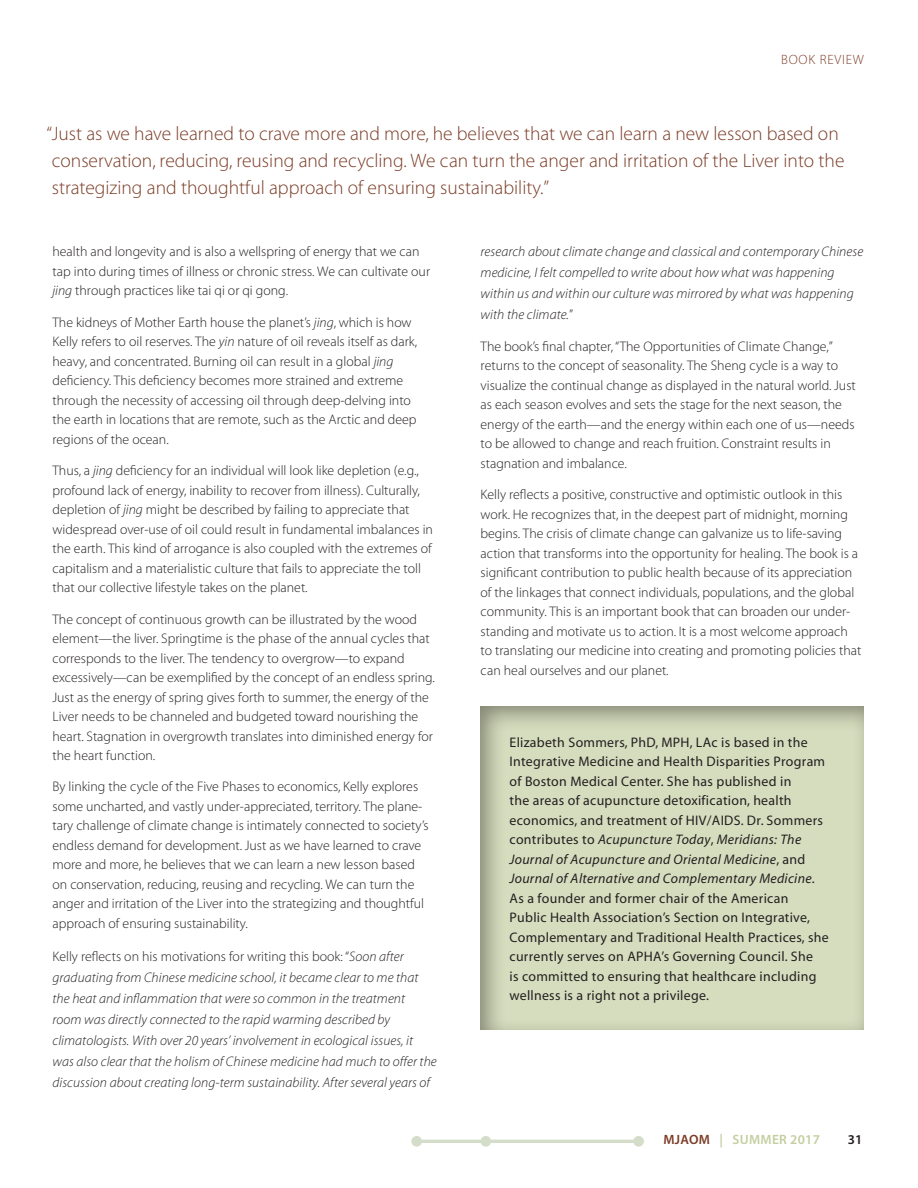
<style>
.page{position:relative;width:918px;height:1188px;background:#fff}
.page>*{position:absolute;margin:0;border:0;box-sizing:border-box;transform-origin:0 0}
.pull_quote_no_box{font:19.5px/27px "Myriad MM 215 600";color:#7b3c27}
.body_light{font:13.8px/19.5px "Myriad MM 215 600";color:#231f20}
.body_light-2{font:13.8px/21px "Myriad MM It 215 600";letter-spacing:.005em;color:#231f20}
.bio{font:13.8px/19.5px "Myriad MM 400 600";letter-spacing:.02em;color:#231f20}
.t1{font:13.5px "Myriad MM 565 600";letter-spacing:.02em;color:#c4cea1}
.title_continued{font:13.5px "Myriad MM 215 600";letter-spacing:.06em;color:#7b3c27}
.t2{font:13.5px "Myriad MM 565 600";color:#231f20}
.s1{font-family:"Myriad MM It 215 600"}
.s2{font-family:"Myriad MM 215 600"}
.s3{font-family:"Myriad MM It 400 600"}
.s4{color:#7b3c27}
</style>
<div class="page">
<svg style="left:411px;top:1136px;width:233px;height:11px"></svg>
<div style="left:481px;top:704px;width:385px;height:327px;background:#231f20;opacity:.45"></div>
<p class="title_continued" style="left:781px;top:53px;width:85px">BOOK REVIEW</p>
<p class="pull_quote_no_box" style="left:46px;top:121px;width:800px">“Just as we have learned to crave more and more, he believes that we can learn a new lesson based on conservation, reducing, reusing and recycling. We can turn the anger and irritation of the Liver into the strategizing and thoughtful approach of ensuring sustainability.”</p>
<p class="body_light" style="left:52px;top:243px;width:379px">health and longevity and is also a wellspring of energy that we can tap into during times of illness or chronic stress. We can cultivate our <span class="s1">jing</span> through practices like tai qi or qi gong.</p>
<p class="body_light" style="left:52px;top:313px;width:366px">The kidneys of Mother Earth house the planet’s <span class="s1">jing</span>, which is how Kelly refers to oil reserves. The <span class="s1">yin</span> nature of oil reveals itself as dark, heavy, and concentrated. Burning oil can result in a global <span class="s1">jing </span>deficiency. This deficiency becomes more strained and extreme through the necessity of accessing oil through deep-delving into the earth in locations that are remote, such as the Arctic and deep regions of the ocean.</p>
<p class="body_light" style="left:52px;top:461px;width:382px">Thus, a <span class="s1">jing</span> deficiency for an individual will look like depletion (e.g., profound lack of energy, inability to recover from illness). Culturally, depletion of <span class="s1">jing</span> might be described by failing to appreciate that widespread over-use of oil could result in fundamental imbalances in the earth. This kind of arrogance is also coupled with the extremes of capitalism and a materialistic culture that fails to appreciate the toll that our collective lifestyle takes on the planet.</p>
<p class="body_light" style="left:52px;top:610px;width:384px">The concept of continuous growth can be illustrated by the wood element—the liver. Springtime is the phase of the annual cycles that corresponds to the liver. The tendency to overgrow—to expand excessively—can be exemplified by the concept of an endless spring.<br>Just as the energy of spring gives forth to summer, the energy of the Liver needs to be channeled and budgeted toward nourishing the heart. Stagnation in overgrowth translates into diminished energy for the heart function.</p>
<p class="body_light" style="left:52px;top:778px;width:378px">By linking the cycle of the Five Phases to economics, Kelly explores some uncharted, and vastly under-appreciated, territory. The plane&shy;tary challenge of climate change is intimately connected to society’s endless demand for development. Just as we have learned to crave more and more, he believes that we can learn a new lesson based on conservation, reducing, reusing and recycling. We can turn the anger and irritation of the Liver into the strategizing and thoughtful approach of ensuring sustainability.</p>
<p class="body_light-2" style="left:52px;top:946px;width:386px"><span class="s2">Kelly reflects on his motivations for writing this book: “</span>Soon after graduating from Chinese medicine school, it became clear to me that the heat and inflammation that were so common in the treatment room was directly connected to the rapid warming described by climatologists. With over 20 years’ involvement in ecological issues, it was also clear that the holism of Chinese medicine had much to offer the discussion about creating long-term sustainability. After several years of</p>
<p class="body_light-2" style="left:481px;top:242px;width:384px">research about climate change and classical and contemporary Chinese medicine, I felt compelled to write about how what was happening within us and within our culture was mirrored by what was happening with the climate.<span class="s2">”</span></p>
<p class="body_light" style="left:481px;top:337px;width:377px">The book’s final chapter, “The Opportunities of Climate Change,” returns to the concept of seasonality. The Sheng cycle is a way to visualize the continual change as displayed in the natural world. Just as each season evolves and sets the stage for the next season, the energy of the earth—and the energy within each one of us—needs to be allowed to change and reach fruition. Constraint results in stagnation and imbalance.</p>
<p class="body_light" style="left:481px;top:485px;width:382px">Kelly reflects a positive, constructive and optimistic outlook in this work. He recognizes that, in the deepest part of midnight, morning begins. The crisis of climate change can galvanize us to life-saving action that transforms into the opportunity for healing. The book is a significant contribution to public health because of its appreciation of the linkages that connect individuals, populations, and the global community. This is an important book that can broaden our under&shy;standing and motivate us to action. It is a most welcome approach to translating our medicine into creating and promoting policies that can heal ourselves and our planet.</p>
<p class="bio" style="left:510px;top:733px;width:321px">Elizabeth Sommers, PhD, MPH, LAc is based in the Integrative Medicine and Health Disparities Program of Boston Medical Center. She has published in<br>the areas of acupuncture detoxification, health economics, and treatment of HIV/AIDS. Dr. Sommers contributes to <span class="s3">Acupuncture Today</span>, <span class="s3">Meridians: The Journal of Acupuncture and Oriental Medicine</span>, and <span class="s3">Journal of Alternative and Complementary Medicine</span>.<br>As a founder and former chair of the American Public Health Association’s Section on Integrative, Complementary and Traditional Health Practices, she currently serves on APHA’s Governing Council. She<br>is committed to ensuring that healthcare including wellness is a right not a privilege.</p>
<p class="t1" style="left:664px;top:1133px;width:158px"><span class="s4">MJAOM</span> | SUMMER 2017</p>
<p class="t2" style="left:848px;top:1133px;width:16px">31</p>
</div>
